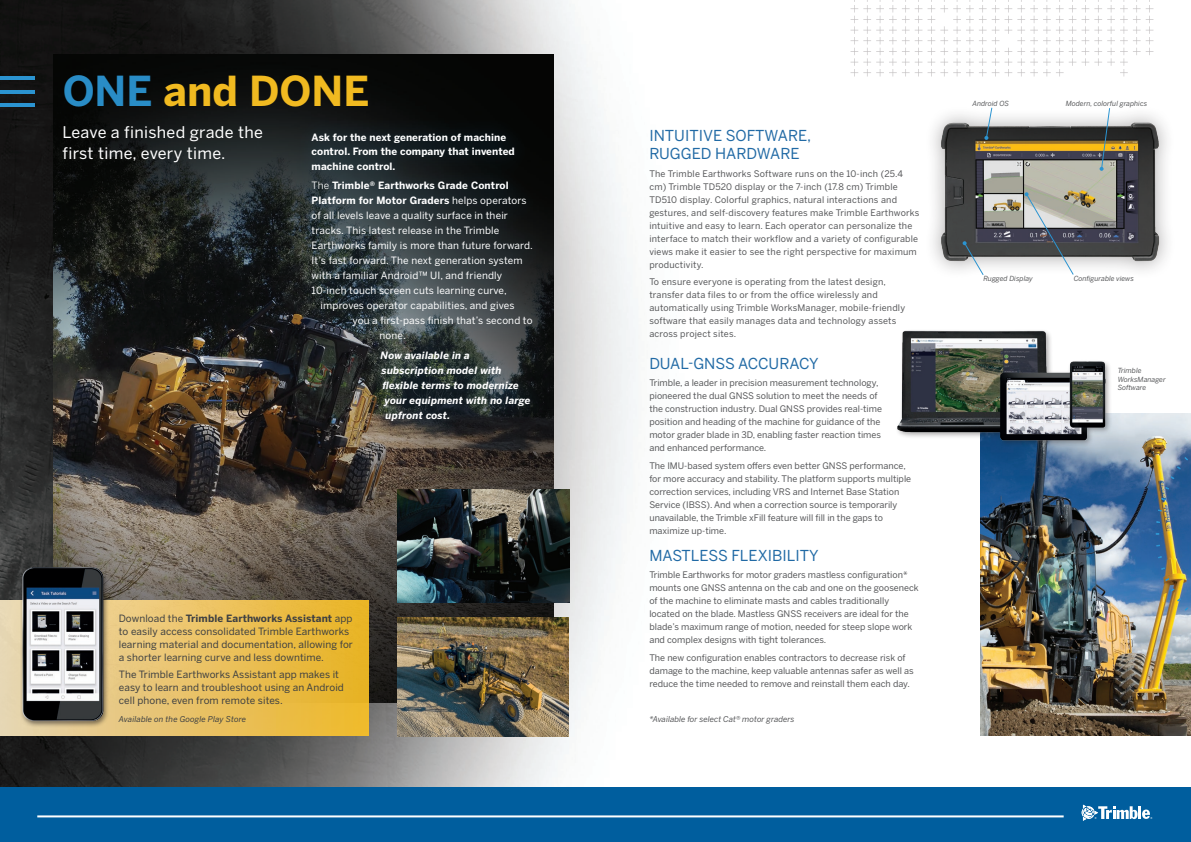
<style>
.page{position:relative;width:1191px;height:842px;background:#fff}
.page>*{position:absolute;margin:0;border:0;box-sizing:border-box;transform-origin:0 0}
.t1{font:700 41px "Benton Sans";color:#fec422}
.t2{font:16px/21px "Benton Sans";letter-spacing:.02em;color:#fff}
.t3{font:15px/18px "Benton Sans";color:#216aa5}
.t4{font:10px "Benton Sans";letter-spacing:.015em;color:#fff}
.t5{font:10px/13px "Benton Sans";letter-spacing:.01em;color:#3e4042}
.t6{font:700 10px/14px "Benton Sans";letter-spacing:.01em;color:#fff}
.t7{font:italic 700 10px "Benton Sans";letter-spacing:.015em;color:#fff}
.t8{font:9px/13px "Benton Sans";color:#57585a}
.t9{font:9px/13px "Benton Sans";letter-spacing:.02em;color:#57585a}
.t10{font:italic 8px "Benton Sans";color:#57585a}
.t11{font:italic 8px "Benton Sans";letter-spacing:.01em;color:#3e4042}
.t12{font:italic 7px/8.4px "Benton Sans";color:#57585a}
.s1{color:#2b94d1}
.s2{font-weight:400}
.s3{font-weight:700}
</style>
<div class="page">
<img style="left:0;top:0;width:637px;height:787px">
<img style="left:53px;top:54px;width:501px;height:649px">
<hr style="left:0;top:76px;width:35px;height:4px;background:#2b94d1">
<hr style="left:0;top:90px;width:35px;height:4px;background:#2b94d1">
<hr style="left:0;top:103px;width:35px;height:4px;background:#2b94d1">
<div style="left:293px;top:115px;width:257px;height:324px;background:#2b94d1;opacity:.4"></div>
<div style="left:0;top:787px;width:1191px;height:55px;background:#005e9e"></div>
<hr style="left:37px;top:815px;width:1026px;height:2px;background:#fff">
<div style="left:0;top:600px;width:368px;height:135px;background:linear-gradient(to right,#e7d5b3,#ebb425)"></div>
<div style="left:20px;top:566px;width:89px;height:162px;background:#231f20;opacity:.57"></div>
<img style="left:21px;top:560px;width:85px;height:170px">
<img style="left:397px;top:489px;width:172px;height:113px">
<img style="left:397px;top:617px;width:172px;height:119px">
<img style="left:980px;top:414px;width:211px;height:321px">
<svg style="left:1184px;top:607px;width:4px;height:4px"></svg>
<svg style="left:1170px;top:588px;width:4px;height:3px"></svg>
<svg style="left:1165px;top:578px;width:4px;height:3px"></svg>
<svg style="left:1170px;top:476px;width:4px;height:3px"></svg>
<svg style="left:1184px;top:457px;width:4px;height:3px"></svg>
<img style="left:933px;top:115px;width:235px;height:156px">
<svg style="left:984px;top:107px;width:9px;height:33px"></svg>
<svg style="left:1099px;top:108px;width:11px;height:63px"></svg>
<svg style="left:1024px;top:192px;width:50px;height:83px;background:#9d9f9f"></svg>
<svg style="left:962px;top:241px;width:22px;height:34px"></svg>
<svg style="left:850px;top:0;width:303px;height:76px"></svg>
<svg style="left:1081px;top:805px;width:71px;height:16px"></svg>
<div style="left:895px;top:328px;width:217px;height:119px;background:#231f20;opacity:.38"></div>
<img style="left:895px;top:328px;width:218px;height:116px">
<h1 class="t1" style="left:63px;top:61px;width:308px"><span class="s1">ONE</span> and DONE</h1>
<h2 class="t2" style="left:63px;top:121px;width:202px">Leave a finished grade the first time, every time.</h2>
<p class="t6" style="left:311px;top:130px;width:205px">Ask for the next generation of machine control. From the company that invented</p>
<p class="t6" style="left:311px;top:156px;width:199px;line-height:19.5px">machine control.<br><span class="s2">The</span> Trimble® Earthworks Grade Control</p>
<p class="t6" style="left:311px;top:193px;width:216px">Platform for Motor Graders <span class="s2">helps operators</span></p>
<p class="t4" style="left:311px;top:209px;width:198px">of all levels leave a quality surface in their</p>
<p class="t4" style="left:311px;top:224px;width:189px">tracks. This latest release in the Trimble</p>
<p class="t4" style="left:311px;top:239px;width:223px">Earthworks family is more than future forward.</p>
<p class="t4" style="left:311px;top:254px;width:213px">It’s fast forward. The next generation system</p>
<p class="t4" style="left:311px;top:269px;width:192px">with a familiar Android™ UI, and friendly</p>
<p class="t4" style="left:311px;top:284px;width:197px">10-inch touch screen cuts learning curve,</p>
<p class="t4" style="left:320px;top:299px;width:195px">improves operator capabilities, and gives</p>
<p class="t4" style="left:352px;top:314px;width:181px">you a first-pass finish that’s second to</p>
<p class="t4" style="left:379px;top:329px;width:28px">none.</p>
<p class="t7" style="left:380px;top:348px;width:91px">Now available in a</p>
<p class="t7" style="left:381px;top:363px;width:122px">subscription model with</p>
<p class="t7" style="left:382px;top:378px;width:138px">flexible terms to modernize</p>
<p class="t7" style="left:384px;top:393px;width:147px">your equipment with no large</p>
<p class="t7" style="left:385px;top:408px;width:66px">upfront cost.</p>
<p class="t5" style="left:119px;top:611px;width:236px">Download the <span class="s3">Trimble Earthworks Assistant</span> app to easily access consolidated Trimble Earthworks learning material and documentation, allowing for a shorter learning curve and less downtime.</p>
<p class="t5" style="left:119px;top:668px;width:227px">The Trimble Earthworks Assistant app makes it easy to learn and troubleshoot using an Android cell phone, even from remote sites.</p>
<p class="t11" style="left:119px;top:713px;width:129px">Available on the Google Play Store</p>
<h3 class="t3" style="left:649px;top:126px;width:163px">INTUITIVE SOFTWARE,<br>RUGGED HARDWARE</h3>
<p class="t9" style="left:649px;top:166px;width:272px">The Trimble Earthworks Software runs on the 10-inch (25.4 cm) Trimble TD520 display or the 7-inch (17.8 cm) Trimble TD510 display. Colorful graphics, natural interactions and gestures, and self-discovery features make Trimble Earthworks intuitive and easy to learn. Each operator can personalize the interface to match their workflow and a variety of configurable views make it easier to see the right perspective for maximum productivity.</p>
<p class="t9" style="left:649px;top:275px;width:257px">To ensure everyone is operating from the latest design, transfer data files to or from the office wirelessly and automatically using Trimble WorksManager, mobile-friendly software that easily manages data and technology assets across project sites.</p>
<h3 class="t3" style="left:649px;top:353px;width:171px">DUAL-GNSS ACCURACY</h3>
<p class="t8" style="left:649px;top:376px;width:234px">Trimble, a leader in precision measurement technology, pioneered the dual GNSS solution to meet the needs of the construction industry. Dual GNSS provides real-time position and heading of the machine for guidance of the motor grader blade in 3D, enabling faster reaction times and enhanced performance.</p>
<p class="t8" style="left:649px;top:458px;width:263px">The IMU-based system offers even better GNSS performance, for more accuracy and stability. The platform supports multiple correction services, including VRS and Internet Base Station Service (IBSS). And when a correction source is temporarily unavailable, the Trimble xFill feature will fill in the gaps to maximize up-time.</p>
<h3 class="t3" style="left:649px;top:545px;width:171px">MASTLESS FLEXIBILITY</h3>
<p class="t8" style="left:649px;top:568px;width:271px">Trimble Earthworks for motor graders mastless configuration* mounts one GNSS antenna on the cab and one on the gooseneck of the machine to eliminate masts and cables traditionally located on the blade. Mastless GNSS receivers are ideal for the blade’s maximum range of motion, needed for steep slope work and complex designs with tight tolerances.</p>
<p class="t8" style="left:649px;top:650px;width:266px">The new configuration enables contractors to decrease risk of damage to the machine, keep valuable antennas safer as well as reduce the time needed to remove and reinstall them each day.</p>
<p class="t10" style="left:649px;top:713px;width:147px">*Available for select Cat® motor graders</p>
<p class="t12" style="left:972px;top:98px;width:38px">Android OS</p>
<p class="t12" style="left:1065px;top:98px;width:83px">Modern, colorful graphics</p>
<p class="t12" style="left:983px;top:274px;width:51px">Rugged Display</p>
<p class="t12" style="left:1073px;top:274px;width:62px">Configurable views</p>
<p class="t12" style="left:1117px;top:366px;width:50px">Trimble<br>WorksManager<br>Software</p>
</div>
